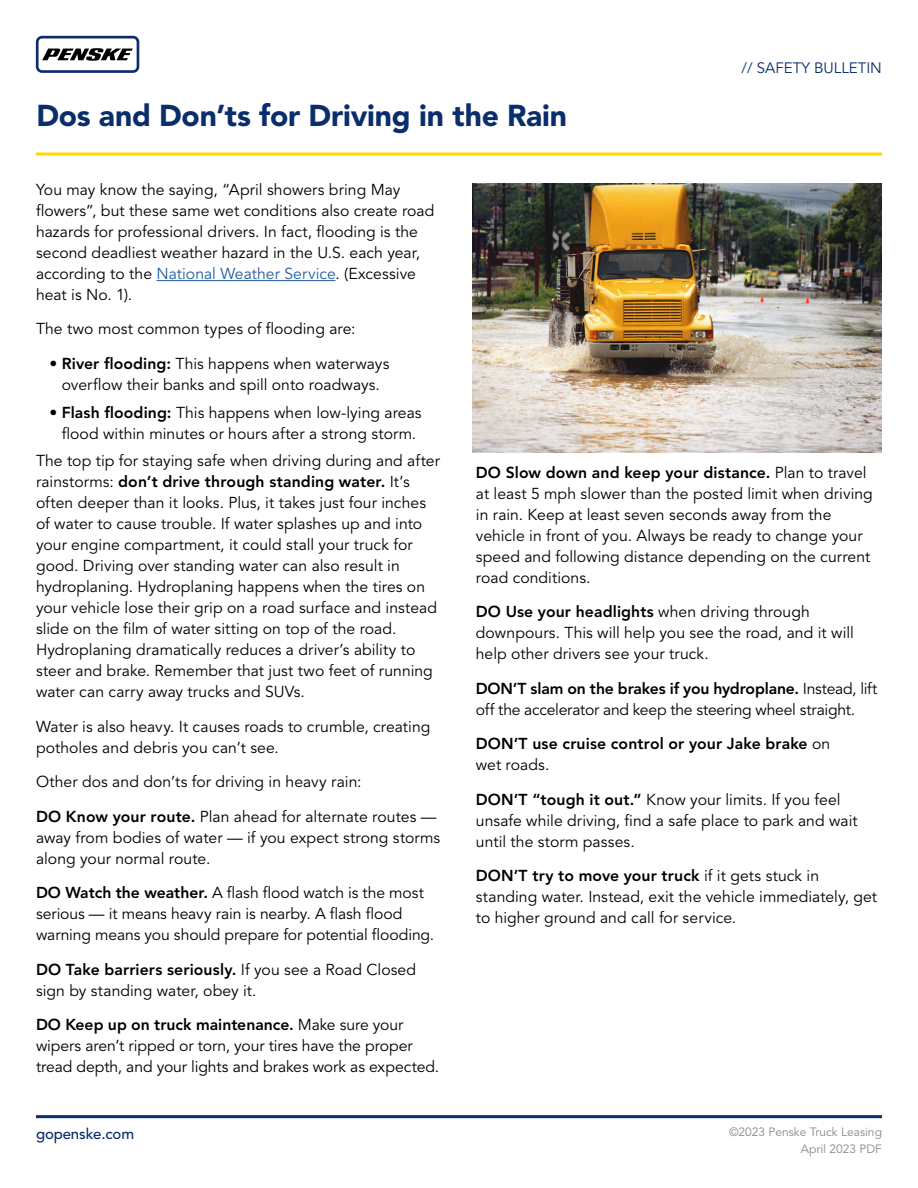
<style>
.page{position:relative;width:918px;height:1188px;background:#fff}
.page>*{position:absolute;margin:0;border:0;box-sizing:border-box;transform-origin:0 0}
.t1{font:900 30px "Avenir LT Std";letter-spacing:-.005em;color:#0a2d6b}
.t2{font:15.75px/21px "Avenir LT Std";color:#000}
.t3{font:800 15.75px/21px "Avenir LT Std";letter-spacing:.01em;color:#000}
.t4{font:15px "Avenir LT Std";color:#0a2d6b}
.t5{font:500 15px "Avenir LT Std";letter-spacing:-.01em;color:#0a2d6b}
.t6{font:12px/16.5px "Avenir LT Std";color:#89868a;text-align:right}
.s1{color:#215e9e}
.s2{font-weight:800}
.s3{font-weight:400}
</style>
<div class="page">
<hr style="left:36px;top:1115px;width:846px;height:3px;background:#0a2d6b">
<svg style="left:36px;top:36px;width:103px;height:37px"></svg>
<hr style="left:157px;top:280px;width:179px;height:1px;background:#215e9e">
<hr style="left:36px;top:153px;width:846px;height:3px;background:#ffd600">
<img style="left:472px;top:183px;width:410px;height:270px">
<h1 class="t1" style="left:36px;top:97px;width:532px">Dos and Don’ts for Driving in the Rain</h1>
<p class="t4" style="left:742px;top:59px;width:142px">// SAFETY BULLETIN</p>
<p class="t2" style="left:36px;top:180px;width:400px">You may know the saying, “April showers bring May flowers”, but these same wet conditions also create road hazards for professional drivers. In fact, flooding is the second deadliest weather hazard in the U.S. each year, according to the <span class="s1">National Weather Service</span>. (Excessive heat is No. 1).</p>
<p class="t2" style="left:36px;top:319px;width:321px">The two most common types of flooding are:</p>
<p class="t2" style="left:49px;top:354px;width:341px;text-align:center">• <span class="s2">River flooding:</span> This happens when waterways overflow their banks and spill onto roadways.</p>
<p class="t2" style="left:49px;top:402px;width:374px;text-align:center">• <span class="s2">Flash flooding:</span> This happens when low-lying areas flood within minutes or hours after a strong storm.</p>
<p class="t2" style="left:36px;top:451px;width:405px">The top tip for staying safe when driving during and after rainstorms: <span class="s2">don’t drive through standing water.</span> It’s often deeper than it looks. Plus, it takes just four inches of water to cause trouble. If water splashes up and into your engine compartment, it could stall your truck for good. Driving over standing water can also result in hydroplaning. Hydroplaning happens when the tires on your vehicle lose their grip on a road surface and instead slide on the film of water sitting on top of the road.<br>Hydroplaning dramatically reduces a driver’s ability to steer and brake. Remember that just two feet of running water can carry away trucks and SUVs.</p>
<p class="t2" style="left:36px;top:716px;width:396px">Water is also heavy. It causes roads to crumble, creating potholes and debris you can’t see.</p>
<p class="t2" style="left:36px;top:765px;width:402px;line-height:34.5px">Other dos and don’ts for driving in heavy rain:<br><span class="s2">DO Know your route.</span> Plan ahead for alternate routes —</p>
<p class="t2" style="left:36px;top:827px;width:406px">away from bodies of water — if you expect strong storms along your normal route.</p>
<p class="t2" style="left:36px;top:883px;width:400px"><span class="s2">DO Watch the weather.</span> A flash flood watch is the most serious — it means heavy rain is nearby. A flash flood warning means you should prepare for potential flooding.</p>
<p class="t2" style="left:36px;top:959px;width:382px"><span class="s2">DO Take barriers seriously.</span> If you see a Road Closed sign by standing water, obey it.</p>
<p class="t2" style="left:36px;top:1015px;width:405px"><span class="s2">DO Keep up on truck maintenance.</span> Make sure your wipers aren’t ripped or torn, your tires have the proper tread depth, and your lights and brakes work as expected.</p>
<p class="t5" style="left:36px;top:1125px;width:100px">gopenske.com</p>
<p class="t2" style="left:476px;top:462px;width:399px"><span class="s2">DO Slow down and keep your distance.</span> Plan to travel at least 5 mph slower than the posted limit when driving in rain. Keep at least seven seconds away from the vehicle in front of you. Always be ready to change your speed and following distance depending on the current road conditions.</p>
<p class="t2" style="left:476px;top:602px;width:379px"><span class="s2">DO Use your headlights</span> when driving through downpours. This will help you see the road, and it will help other drivers see your truck.</p>
<p class="t2" style="left:476px;top:678px;width:403px"><span class="s2">DON’T slam on the brakes if you hydroplane.</span> Instead, lift off the accelerator and keep the steering wheel straight.</p>
<p class="t3" style="left:476px;top:733px;width:356px">DON’T use cruise control or your Jake brake <span class="s3">on wet roads.</span></p>
<p class="t2" style="left:476px;top:789px;width:383px"><span class="s2">DON’T “tough it out.”</span> Know your limits. If you feel unsafe while driving, find a safe place to park and wait until the storm passes.</p>
<p class="t2" style="left:476px;top:866px;width:403px"><span class="s2">DON’T try to move your truck</span> if it gets stuck in standing water. Instead, exit the vehicle immediately, get to higher ground and call for service.</p>
<p class="t6" style="left:729px;top:1124px;width:155px">©2023 Penske Truck Leasing<br>April 2023 PDF</p>
</div>
